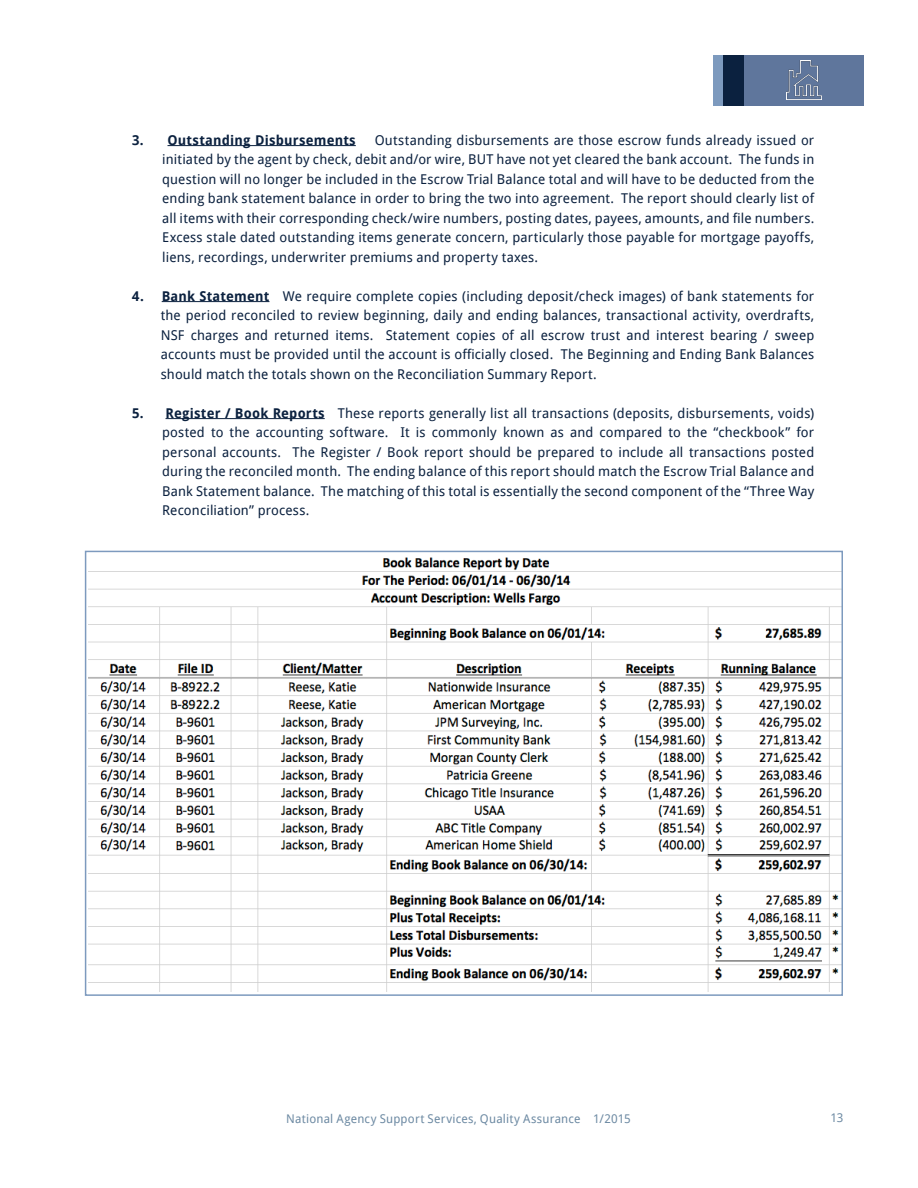
<style>
.page{position:relative;width:918px;height:1188px;background:#fff}
.page>*{position:absolute;margin:0;border:0;box-sizing:border-box;transform-origin:0 0}
.t1{font:13.5px/19.5px "Droid Sans";letter-spacing:.01em;color:#0b213f;text-align:justify}
.t2{font:700 13.5px "Droid Sans";letter-spacing:.015em;color:#0b213f}
.t3{font:12px "Droid Sans";letter-spacing:.015em;color:#6d8aa3}
.s1{font-weight:700}
</style>
<div class="page">
<div style="left:732px;top:55px;width:132px;height:51px;background:#5f769c"></div>
<img style="left:787px;top:60px;width:34px;height:39px">
<div style="left:722px;top:55px;width:22px;height:51px;background:#0b213f"></div>
<div style="left:714px;top:55px;width:9px;height:51px;background:#7d9abe"></div>
<img style="left:89px;top:557px;width:751px;height:435px">
<div style="left:85px;top:551px;width:758px;height:445px;border:2px solid #7d9abe"></div>
<hr style="left:168px;top:145px;width:188px;height:1px;background:#0b213f">
<hr style="left:162px;top:301px;width:107px;height:1px;background:#0b213f">
<hr style="left:166px;top:418px;width:159px;height:1px;background:#0b213f">
<p class="t1" style="left:162px;top:130px;width:654px;text-indent:213px">Outstanding disbursements are those escrow funds already issued or initiated by the agent by check, debit and/or wire, BUT have not yet cleared the bank account. The funds in question will no longer be included in the Escrow Trial Balance total and will have to be deducted from the ending bank statement balance in order to bring the two into agreement. The report should clearly list of all items with their corresponding check/wire numbers, posting dates, payees, amounts, and file numbers.<br>Excess stale dated outstanding items generate concern, particularly those payable for mortgage payoffs, liens, recordings, underwriter premiums and property taxes.</p>
<p class="t1" style="left:161px;top:286px;width:655px;text-indent:-28px"><span class="s1">4. Bank Statement</span> We require complete copies (including deposit/check images) of bank statements for the period reconciled to review beginning, daily and ending balances, transactional activity, overdrafts, NSF charges and returned items. Statement copies of all escrow trust and interest bearing / sweep accounts must be provided until the account is officially closed. The Beginning and Ending Bank Balances should match the totals shown on the Reconciliation Summary Report.</p>
<p class="t1" style="left:162px;top:403px;width:654px;text-indent:-30px"><span class="s1">5. Register / Book Reports</span> These reports generally list all transactions (deposits, disbursements, voids) posted to the accounting software. It is commonly known as and compared to the “checkbook” for personal accounts. The Register / Book report should be prepared to include all transactions posted during the reconciled month. The ending balance of this report should match the Escrow Trial Balance and Bank Statement balance. The matching of this total is essentially the second component of the “Three Way Reconciliation” process.</p>
<p class="t2" style="left:132px;top:130px;width:225px">3. Outstanding Disbursements</p>
<p class="t3" style="left:286px;top:1110px;width:346px">National Agency Support Services, Quality Assurance 1/2015</p>
<p class="t3" style="left:831px;top:1109px;width:14px">13</p>
</div>
